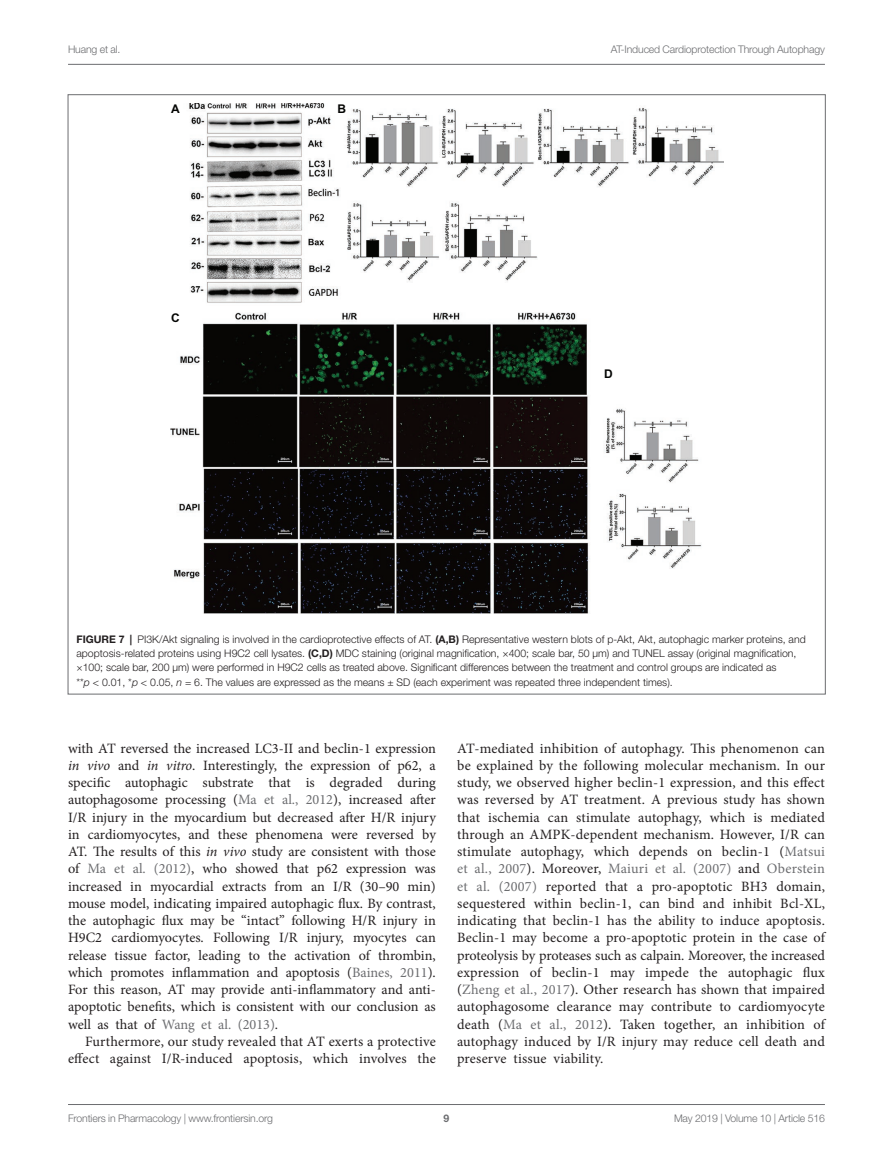
<style>
.page{position:relative;width:893px;height:1170px;background:#fff}
.page>*{position:absolute;margin:0;border:0;box-sizing:border-box;transform-origin:0 0}
.TEXT{font:14.25px/17.2px "Minion Pro";letter-spacing:.005em;color:#231f20;text-align:justify}
.t1{font:700 12px "Arial";color:#040503}
.FIG_LEG{font:300 10.5px/14.2px "Helvetica Neue LT Std";color:#231f20}
.t2{font:300 10.5px "Helvetica Neue LT Std";letter-spacing:-.015em;color:#6c6d70}
.t3{font:700 10.5px "Helvetica Neue LT Std";color:#6c6d70}
.s1{font-weight:700}
.s2{font-style:italic}
.s3{color:#6c6d70}
</style>
<div class="page">
<hr style="left:68px;top:64px;width:757px;height:1px;background:#6c6d70">
<hr style="left:68px;top:1104px;width:757px;height:1px;background:#6c6d70">
<img style="left:170px;top:103px;width:553px;height:510px">
<p class="t2" style="left:68px;top:42px;width:54px">Huang et al.</p>
<p class="t2" style="left:611px;top:42px;width:216px">AT-Induced Cardioprotection Through Autophagy</p>
<p class="t1" style="left:171px;top:101px;width:10px">A</p>
<p class="t1" style="left:338px;top:101px;width:10px">B</p>
<p class="t1" style="left:171px;top:309px;width:10px">C</p>
<p class="t1" style="left:604px;top:366px;width:10px">D</p>
<p class="FIG_LEG" style="left:76px;top:631px;width:731px"><span class="s1">FIGURE 7 |</span> PI3K/Akt signaling is involved in the cardioprotective effects of AT. <span class="s1">(A,B)</span> Representative western blots of p-Akt, Akt, autophagic marker proteins, and apoptosis-related proteins using H9C2 cell lysates. <span class="s1">(C,D)</span> MDC staining (original magnification, ×400; scale bar, 50 μm) and TUNEL assay (original magnification, ×100; scale bar, 200 μm) were performed in H9C2 cells as treated above. Significant differences between the treatment and control groups are indicated as<br>**<span class="s2">p</span> &lt; 0.01, *<span class="s2">p</span> &lt; 0.05, <span class="s2">n</span> = 6. The values are expressed as the means ± SD (each experiment was repeated three independent times).</p>
<p class="TEXT" style="left:68px;top:739px;width:369px">with AT reversed the increased LC3-II and beclin-1 expression <span class="s2">in vivo</span> and <span class="s2">in vitro</span>. Interestingly, the expression of p62, a specific autophagic substrate that is degraded during autophagosome processing (<span class="s3">Ma et al., 2012</span>), increased after I/R injury in the myocardium but decreased after H/R injury in cardiomyocytes, and these phenomena were reversed by AT. The results of this <span class="s2">in vivo</span> study are consistent with those of <span class="s3">Ma et al. (2012)</span>, who showed that p62 expression was increased in myocardial extracts from an I/R (30–90 min) mouse model, indicating impaired autophagic flux. By contrast, the autophagic flux may be “intact” following H/R injury in H9C2 cardiomyocytes. Following I/R injury, myocytes can release tissue factor, leading to the activation of thrombin, which promotes inflammation and apoptosis (<span class="s3">Baines, 2011</span>).<br>For this reason, AT may provide anti-inflammatory and anti&shy;apoptotic benefits, which is consistent with our conclusion as well as that of <span class="s3">Wang et al. (2013)</span>.</p>
<p class="TEXT" style="left:68px;top:1032px;width:369px;text-align:right">Furthermore, our study revealed that AT exerts a protective effect against I/R-induced apoptosis, which involves the</p>
<p class="TEXT" style="left:457px;top:739px;width:369px">AT-mediated inhibition of autophagy. This phenomenon can be explained by the following molecular mechanism. In our study, we observed higher beclin-1 expression, and this effect was reversed by AT treatment. A previous study has shown that ischemia can stimulate autophagy, which is mediated through an AMPK-dependent mechanism. However, I/R can stimulate autophagy, which depends on beclin-1 (<span class="s3">Matsui et al., 2007</span>). Moreover, <span class="s3">Maiuri et al. (2007)</span> and <span class="s3">Oberstein et al. (2007)</span> reported that a pro-apoptotic BH3 domain, sequestered within beclin-1, can bind and inhibit Bcl-XL, indicating that beclin-1 has the ability to induce apoptosis.<br>Beclin-1 may become a pro-apoptotic protein in the case of proteolysis by proteases such as calpain. Moreover, the increased expression of beclin-1 may impede the autophagic flux (<span class="s3">Zheng et al., 2017</span>). Other research has shown that impaired autophagosome clearance may contribute to cardiomyocyte death (<span class="s3">Ma et al., 2012</span>). Taken together, an inhibition of autophagy induced by I/R injury may reduce cell death and preserve tissue viability.</p>
<p class="t2" style="left:68px;top:1111px;width:207px">Frontiers in Pharmacology | www.frontiersin.org</p>
<p class="t3" style="left:444px;top:1111px;width:7px">9</p>
<p class="t2" style="left:674px;top:1111px;width:152px">May 2019 | Volume 10 | Article 516</p>
</div>
